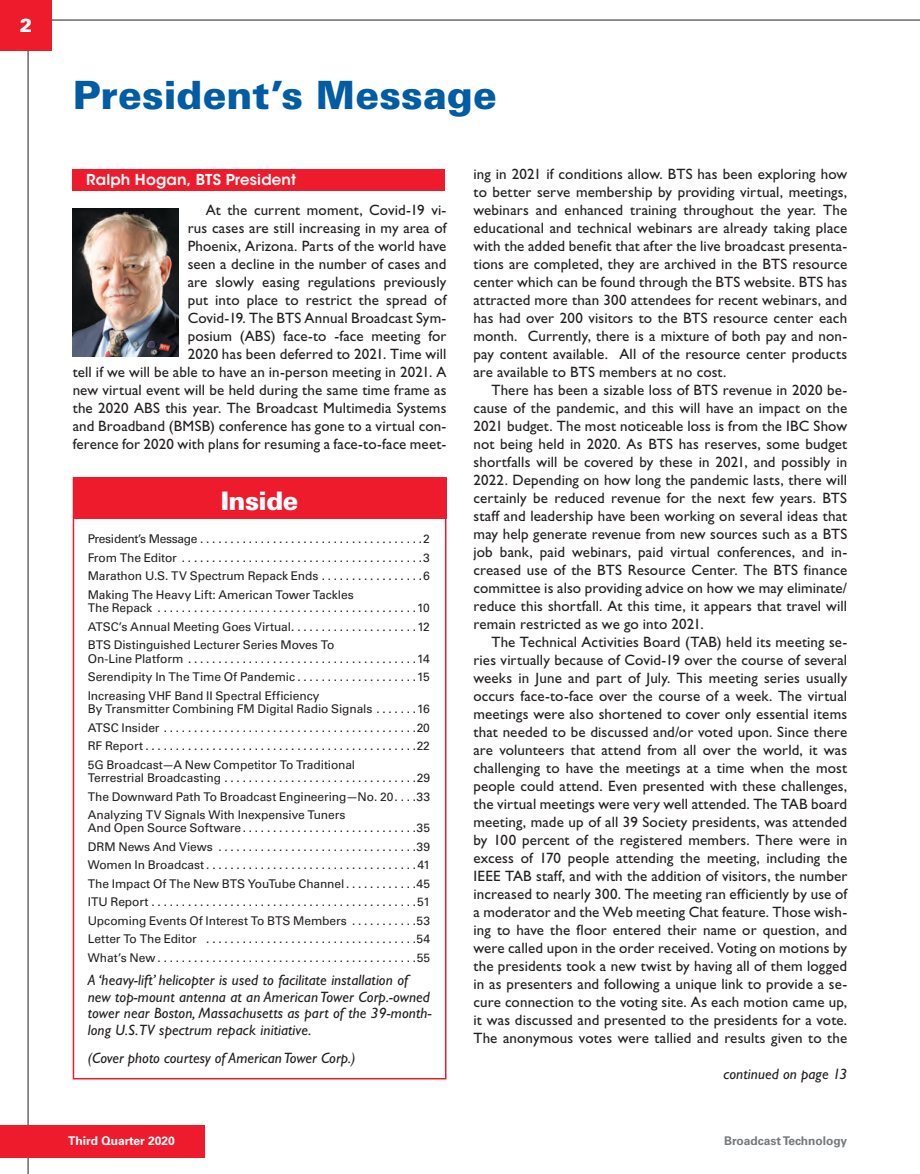
<style>
.page{position:relative;width:920px;height:1174px;background:#fff}
.page>*{position:absolute;margin:0;border:0;box-sizing:border-box;transform-origin:0 0}
.t1{font:900 39px "Univers LT Std";color:#015ca3}
.t2{font:900 25.5px "Univers LT Std";letter-spacing:-.025em;color:#fff}
.t3{font:900 18.75px "Univers LT Std";color:#fff}
.t4{font:15px/18px "Gill Sans Std";letter-spacing:.01em;color:#231f20;text-align:justify}
.t5{font:italic 15px/16.5px "Gill Sans Std";letter-spacing:.01em;color:#231f20}
.t6{font:600 15px "ITC Avant Garde Std";letter-spacing:.01em;color:#fff}
.t7{font:12px/18.5px "Univers LT Std";letter-spacing:-.005em;color:#231f20;text-align:justify}
.t8{font:700 12px "Univers LT Std";color:#76787b}
.t9{font:700 12px "Univers LT Std";color:#fff}
</style>
<div class="page">
<hr style="left:28px;top:0;width:1px;height:1174px;background:#231f20">
<hr style="left:0;top:20px;width:919px;height:1px;background:#231f20">
<div style="left:0;top:0;width:52px;height:51px;background:#ee1b2c"></div>
<div style="left:0;top:1126px;width:205px;height:32px;background:#ee1b2c"></div>
<div style="left:73px;top:169px;width:372px;height:22px;background:#ee1b2c"></div>
<img style="left:73px;top:209px;width:106px;height:148px">
<div style="left:73px;top:477px;width:373px;height:42px;background:#ee1b2c"></div>
<div style="left:73px;top:477px;width:373px;height:602px;border:2px solid #ee1b2c"></div>
<p class="t3" style="left:20px;top:13px;width:14px">2</p>
<h1 class="t1" style="left:73px;top:70px;width:425px">President’s Message</h1>
<p class="t6" style="left:86px;top:170px;width:211px">Ralph Hogan, BTS President</p>
<p class="t4" style="left:73px;top:201px;width:375px;text-align:right">At the current moment, Covid-19 vi-<br>rus cases are still increasing in my area of<br>Phoenix, Arizona. Parts of the world have<br>seen a decline in the number of cases and<br>are slowly easing regulations previously<br>put into place to restrict the spread of<br>Covid-19. The BTS Annual Broadcast Sym-<br>posium (ABS) face-to -face meeting for<br>2020 has been deferred to 2021. Time will<br>tell if we will be able to have an in-person meeting in 2021. A new virtual event will be held during the same time frame as the 2020 ABS this year. The Broadcast Multimedia Systems and Broadband (BMSB) conference has gone to a virtual con&shy;ference for 2020 with plans for resuming a face-to-face meet-</p>
<h2 class="t2" style="left:221px;top:485px;width:79px">Inside</h2>
<p class="t7" style="left:88px;top:530px;width:343px">President’s Message . . . . . . . . . . . . . . . . . . . . . . . . . . . . . . . . . . . . 2<br>From The Editor . . . . . . . . . . . . . . . . . . . . . . . . . . . . . . . . . . . . . . . 3<br>Marathon U.S. TV Spectrum Repack Ends . . . . . . . . . . . . . . . . 6<br>Making The Heavy Lift: American Tower Tackles</p>
<p class="t7" style="left:88px;top:599px;width:344px">The Repack . . . . . . . . . . . . . . . . . . . . . . . . . . . . . . . . . . . . . . . . . . 10<br>ATSC’s Annual Meeting Goes Virtual . . . . . . . . . . . . . . . . . . . . 12<br>BTS Distinguished Lecturer Series Moves To</p>
<p class="t7" style="left:88px;top:649px;width:343px">On-Line Platform . . . . . . . . . . . . . . . . . . . . . . . . . . . . . . . . . . . . . 14<br>Serendipity In The Time Of Pandemic . . . . . . . . . . . . . . . . . . . 15<br>Increasing VHF Band II Spectral Efficiency</p>
<p class="t7" style="left:88px;top:700px;width:344px">By Transmitter Combining FM Digital Radio Signals . . . . . . 16<br>ATSC Insider . . . . . . . . . . . . . . . . . . . . . . . . . . . . . . . . . . . . . . . . . 20<br>RF Report . . . . . . . . . . . . . . . . . . . . . . . . . . . . . . . . . . . . . . . . . . . . 22<br>5G Broadcast—A New Competitor To Traditional</p>
<p class="t7" style="left:88px;top:769px;width:344px">Terrestrial Broadcasting . . . . . . . . . . . . . . . . . . . . . . . . . . . . . . . 29<br>The Downward Path To Broadcast Engineering—No. 20 . . . 33<br>Analyzing TV Signals With Inexpensive Tuners</p>
<p class="t7" style="left:88px;top:819px;width:344px">And Open Source Software . . . . . . . . . . . . . . . . . . . . . . . . . . . . 35<br>DRM News And Views . . . . . . . . . . . . . . . . . . . . . . . . . . . . . . . . 39<br>Women In Broadcast . . . . . . . . . . . . . . . . . . . . . . . . . . . . . . . . . . 41<br>The Impact Of The New BTS YouTube Channel . . . . . . . . . . . 45<br>ITU Report . . . . . . . . . . . . . . . . . . . . . . . . . . . . . . . . . . . . . . . . . . . 51<br>Upcoming Events Of Interest To BTS Members . . . . . . . . . . 53<br>Letter To The Editor . . . . . . . . . . . . . . . . . . . . . . . . . . . . . . . . . . 54<br>What’s New . . . . . . . . . . . . . . . . . . . . . . . . . . . . . . . . . . . . . . . . . . 55</p>
<p class="t5" style="left:88px;top:972px;width:345px">A ‘heavy-lift’ helicopter is used to facilitate installation of new top-mount antenna at an American Tower Corp.-owned tower near Boston, Massachusetts as part of the 39-month&shy;long U.S.TV spectrum repack initiative.</p>
<p class="t5" style="left:88px;top:1050px;width:269px">(Cover photo courtesy of American Tower Corp.)</p>
<p class="t4" style="left:473px;top:165px;width:375px">ing in 2021 if conditions allow. BTS has been exploring how to better serve membership by providing virtual, meetings, webinars and enhanced training throughout the year. The educational and technical webinars are already taking place with the added benefit that after the live broadcast presenta&shy;tions are completed, they are archived in the BTS resource center which can be found through the BTS website. BTS has attracted more than 300 attendees for recent webinars, and has had over 200 visitors to the BTS resource center each month. Currently, there is a mixture of both pay and non&shy;pay content available. All of the resource center products are available to BTS members at no cost.</p>
<p class="t4" style="left:473px;top:381px;width:375px;text-indent:18px">There has been a sizable loss of BTS revenue in 2020 be&shy;cause of the pandemic, and this will have an impact on the 2021 budget. The most noticeable loss is from the IBC Show not being held in 2020. As BTS has reserves, some budget shortfalls will be covered by these in 2021, and possibly in 2022. Depending on how long the pandemic lasts, there will certainly be reduced revenue for the next few years. BTS staff and leadership have been working on several ideas that may help generate revenue from new sources such as a BTS job bank, paid webinars, paid virtual conferences, and in&shy;creased use of the BTS Resource Center. The BTS finance committee is also providing advice on how we may eliminate/ reduce this shortfall. At this time, it appears that travel will remain restricted as we go into 2021.</p>
<p class="t4" style="left:473px;top:633px;width:375px;text-indent:18px">The Technical Activities Board (TAB) held its meeting se&shy;ries virtually because of Covid-19 over the course of several weeks in June and part of July. This meeting series usually occurs face-to-face over the course of a week. The virtual meetings were also shortened to cover only essential items that needed to be discussed and/or voted upon. Since there are volunteers that attend from all over the world, it was challenging to have the meetings at a time when the most people could attend. Even presented with these challenges, the virtual meetings were very well attended. The TAB board meeting, made up of all 39 Society presidents, was attended by 100 percent of the registered members. There were in excess of 170 people attending the meeting, including the IEEE TAB staff, and with the addition of visitors, the number increased to nearly 300. The meeting ran efficiently by use of a moderator and the Web meeting Chat feature. Those wish&shy;ing to have the floor entered their name or question, and were called upon in the order received. Voting on motions by the presidents took a new twist by having all of them logged in as presenters and following a unique link to provide a se&shy;cure connection to the voting site. As each motion came up, it was discussed and presented to the presidents for a vote.<br>The anonymous votes were tallied and results given to the</p>
<p class="t5" style="left:723px;top:1066px;width:125px">continued on page 13</p>
<p class="t9" style="left:68px;top:1133px;width:108px">Third Quarter 2020</p>
<p class="t8" style="left:724px;top:1133px;width:124px">Broadcast Technology</p>
</div>
